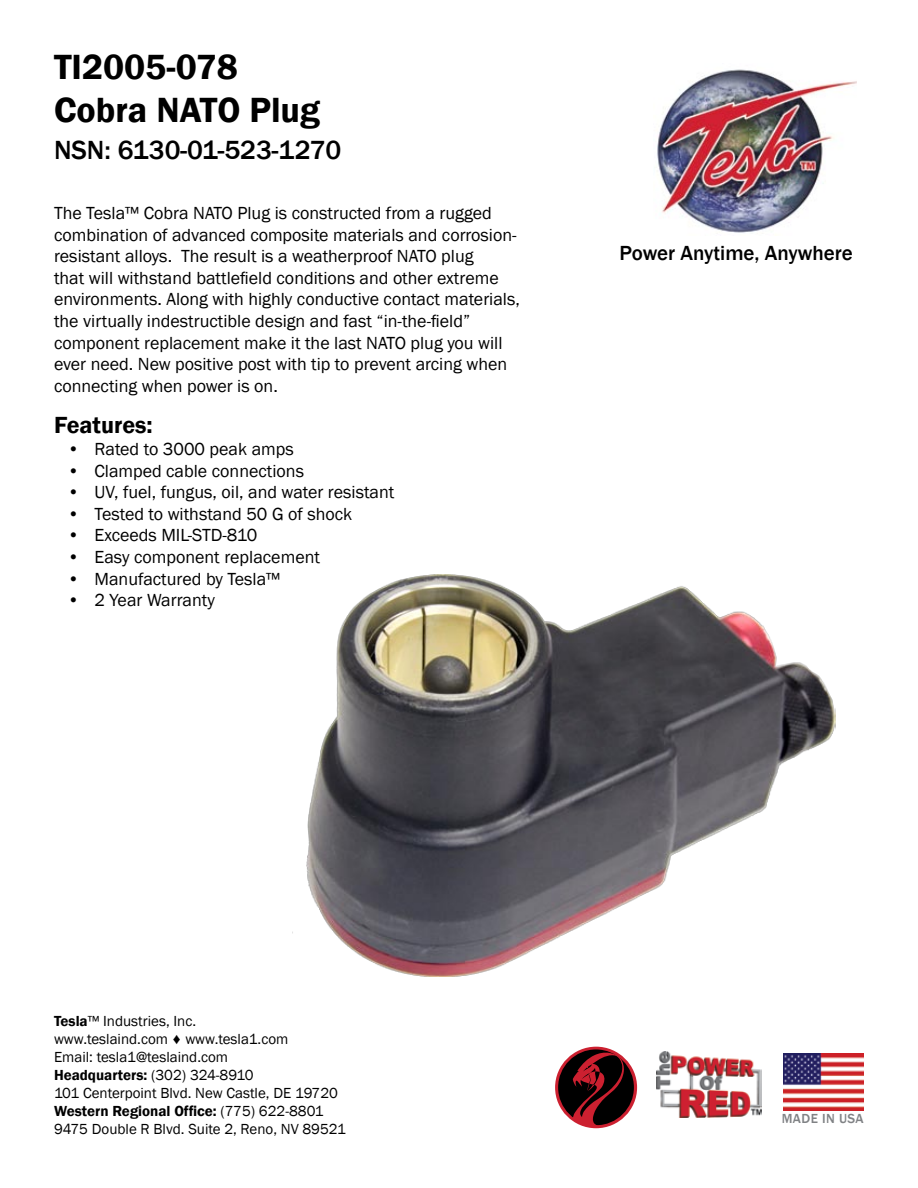
<style>
.page{position:relative;width:918px;height:1188px;background:#fff}
.page>*{position:absolute;margin:0;border:0;box-sizing:border-box;transform-origin:0 0}
.t1{font:600 36px/43.2px "Franklin Gothic";color:#000}
.t2{font:500 27px "Franklin Gothic";color:#000}
.t3{font:600 24px "Franklin Gothic";color:#000}
.t4{font:500 21px "Franklin Gothic";color:#000}
.t5{font:18px/21.6px "Franklin Gothic";color:#000}
.t6{font:15px/18px "Franklin Gothic";color:#000}
.t7{font:500 13.5px "Franklin Gothic";letter-spacing:.03em;color:#808285}
.s1{font-weight:600}
</style>
<div class="page">
<img style="left:306px;top:575px;width:529px;height:402px">
<img style="left:657px;top:69px;width:199px;height:164px">
<svg style="left:555px;top:1047px;width:82px;height:81px"></svg>
<div style="left:558px;top:1049px;width:76px;height:76px;background:#000;border-radius:50%"></div>
<svg style="left:573px;top:1052px;width:51px;height:75px"></svg>
<img style="left:657px;top:1052px;width:105px;height:66px">
<img style="left:783px;top:1054px;width:81px;height:57px">
<h1 class="t1" style="left:54px;top:46px;width:268px">TI2005-078<br>Cobra NATO Plug</h1>
<h2 class="t2" style="left:54px;top:133px;width:289px">NSN: 6130-01-523-1270</h2>
<p class="t5" style="left:54px;top:203px;width:467px">The Tesla™ Cobra NATO Plug is constructed from a rugged combination of advanced composite materials and corrosion&shy;resistant alloys. The result is a weatherproof NATO plug<br>that will withstand battlefield conditions and other extreme environments. Along with highly conductive contact materials, the virtually indestructible design and fast “in-the-field” component replacement make it the last NATO plug you will ever need. New positive post with tip to prevent arcing when connecting when power is on.</p>
<h3 class="t3" style="left:54px;top:411px;width:100px">Features:</h3>
<p class="t5" style="left:68px;top:439px;width:228px">• Rated to 3000 peak amps</p>
<p class="t5" style="left:68px;top:460px;width:238px">• Clamped cable connections</p>
<p class="t5" style="left:68px;top:482px;width:328px">• UV, fuel, fungus, oil, and water resistant</p>
<p class="t5" style="left:68px;top:503px;width:286px">• Tested to withstand 50 G of shock</p>
<p class="t5" style="left:68px;top:525px;width:191px">• Exceeds MIL-STD-810</p>
<p class="t5" style="left:68px;top:547px;width:254px">• Easy component replacement</p>
<p class="t5" style="left:68px;top:568px;width:214px">• Manufactured by Tesla™</p>
<p class="t5" style="left:68px;top:590px;width:149px">• 2 Year Warranty</p>
<p class="t4" style="left:620px;top:240px;width:235px">Power Anytime, Anywhere</p>
<p class="t6" style="left:54px;top:1012px;width:293px"><span class="s1">Tesla</span>™ Industries, Inc.<br>www.teslaind.com ♦ www.tesla1.com<br>Email: tesla1@teslaind.com<br><span class="s1">Headquarters:</span> (302) 324-8910<br>101 Centerpoint Blvd. New Castle, DE 19720<br><span class="s1">Western Regional Office:</span> (775) 622-8801<br>9475 Double R Blvd. Suite 2, Reno, NV 89521</p>
<p class="t7" style="left:782px;top:1110px;width:84px">MADE IN USA</p>
</div>
